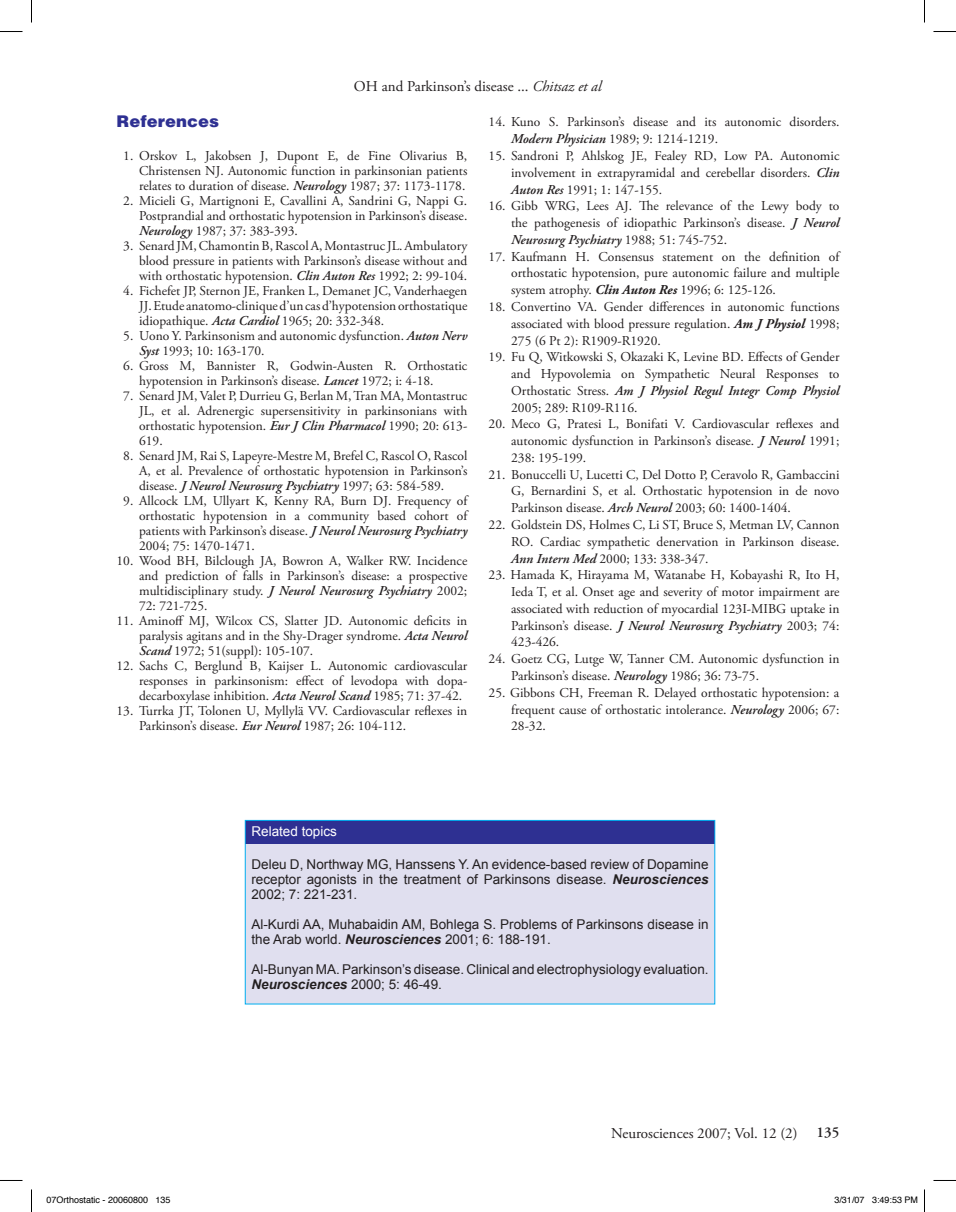
<style>
.page{position:relative;width:956px;height:1212px;background:#fff}
.page>*{position:absolute;margin:0;border:0;box-sizing:border-box;transform-origin:0 0}
.t1{font:900 16.5px "Helvetica";color:#2e3092}
.t2{font:15px "Adobe Garamond Pro";color:#231f20}
.t3{font:600 15px "Adobe Garamond Pro";color:#231f20}
.t4{font:13.5px/15px "Adobe Garamond Pro";color:#231f20;text-align:justify}
.t5{font:13.5px/15px "Arial";color:#231f20}
.t6{font:13.5px "Arial";color:#fff}
.t7{font:9px "Helvetica";color:#000}
.s1{font-style:italic}
.s2{font-weight:600;font-style:italic}
.s3{font-weight:700;font-style:italic}
</style>
<div class="page">
<div style="left:245px;top:820px;width:470px;height:23px;background:#2e3092"></div>
<div style="left:245px;top:843px;width:470px;height:160px;background:#e0dfef"></div>
<div style="left:245px;top:820px;width:470px;height:183px;border:1px solid #00aeef"></div>
<svg style="left:0;top:31px;width:22px;height:1px"></svg>
<svg style="left:933px;top:31px;width:23px;height:1px"></svg>
<svg style="left:31px;top:0;width:1px;height:22px"></svg>
<svg style="left:31px;top:1189px;width:1px;height:22px"></svg>
<svg style="left:924px;top:0;width:1px;height:22px"></svg>
<svg style="left:924px;top:1189px;width:1px;height:22px"></svg>
<p class="t2" style="left:354px;top:77px;width:249px">OH and Parkinson’s disease ... <span class="s1">Chitsaz et al</span></p>
<p class="t1" style="left:117px;top:111px;width:104px">References</p>
<p class="t4" style="left:139px;top:148px;width:330px;text-indent:-16px">1. Orskov L, Jakobsen J, Dupont E, de Fine Olivarius B, Christensen NJ. Autonomic function in parkinsonian patients relates to duration of disease. <span class="s2">Neurology</span> 1987; 37: 1173-1178.</p>
<p class="t4" style="left:139px;top:193px;width:330px;text-indent:-16px">2. Micieli G, Martignoni E, Cavallini A, Sandrini G, Nappi G.<br>Postprandial and orthostatic hypotension in Parkinson’s disease.<br><span class="s2">Neurology</span> 1987; 37: 383-393.</p>
<p class="t4" style="left:139px;top:238px;width:330px;text-indent:-16px">3. Senard JM, Chamontin B, Rascol A, Montastruc JL. Ambulatory blood pressure in patients with Parkinson’s disease without and with orthostatic hypotension. <span class="s2">Clin Auton Res</span> 1992; 2: 99-104.</p>
<p class="t4" style="left:139px;top:283px;width:330px;text-indent:-16px">4. Fichefet JP, Sternon JE, Franken L, Demanet JC, Vanderhaegen JJ. Etude anatomo-clinique d’un cas d’hypotension orthostatique idiopathique. <span class="s2">Acta Cardiol</span> 1965; 20: 332-348.</p>
<p class="t4" style="left:139px;top:328px;width:330px;text-indent:-16px">5. Uono Y. Parkinsonism and autonomic dysfunction. <span class="s2">Auton Nerv<br>Syst</span> 1993; 10: 163-170.</p>
<p class="t4" style="left:139px;top:358px;width:330px;text-indent:-16px">6. Gross M, Bannister R, Godwin-Austen R. Orthostatic hypotension in Parkinson’s disease. <span class="s2">Lancet</span> 1972; i: 4-18.</p>
<p class="t4" style="left:139px;top:388px;width:330px;text-indent:-16px">7. Senard JM, Valet P, Durrieu G, Berlan M, Tran MA, Montastruc JL, et al. Adrenergic supersensitivity in parkinsonians with orthostatic hypotension. <span class="s2">Eur J Clin Pharmacol</span> 1990; 20: 613- 619.</p>
<p class="t4" style="left:139px;top:448px;width:330px;text-indent:-16px">8. Senard JM, Rai S, Lapeyre-Mestre M, Brefel C, Rascol O, Rascol A, et al. Prevalence of orthostatic hypotension in Parkinson’s disease. <span class="s2">J Neurol Neurosurg Psychiatry</span> 1997; 63: 584-589.</p>
<p class="t4" style="left:139px;top:493px;width:330px;text-indent:-16px">9. Allcock LM, Ullyart K, Kenny RA, Burn DJ. Frequency of orthostatic hypotension in a community based cohort of patients with Parkinson’s disease. <span class="s2">J Neurol Neurosurg Psychiatry </span>2004; 75: 1470-1471.</p>
<p class="t4" style="left:139px;top:553px;width:330px;text-indent:-23px">10. Wood BH, Bilclough JA, Bowron A, Walker RW. Incidence and prediction of falls in Parkinson’s disease: a prospective multidisciplinary study. <span class="s2">J Neurol Neurosurg Psychiatry</span> 2002; 72: 721-725.</p>
<p class="t4" style="left:139px;top:613px;width:330px;text-indent:-23px">11. Aminoff MJ, Wilcox CS, Slatter JD. Autonomic deficits in paralysis agitans and in the Shy-Drager syndrome. <span class="s2">Acta Neurol Scand</span> 1972; 51(suppl): 105-107.</p>
<p class="t4" style="left:139px;top:658px;width:330px;text-indent:-23px">12. Sachs C, Berglund B, Kaijser L. Autonomic cardiovascular responses in parkinsonism: effect of levodopa with dopa&shy;decarboxylase inhibition. <span class="s2">Acta Neurol Scand</span> 1985; 71: 37-42.</p>
<p class="t4" style="left:139px;top:703px;width:330px;text-indent:-23px">13. Turrka JT, Tolonen U, Myllylä VV. Cardiovascular reflexes in<br>Parkinson’s disease. <span class="s2">Eur Neurol</span> 1987; 26: 104-112.</p>
<p class="t4" style="left:511px;top:114px;width:330px;line-height:16.8px;text-indent:-23px">14. Kuno S. Parkinson’s disease and its autonomic disorders.<br><span class="s2">Modern Physician</span> 1989; 9: 1214-1219.</p>
<p class="t4" style="left:511px;top:148px;width:330px;line-height:16.8px;text-indent:-23px">15. Sandroni P, Ahlskog JE, Fealey RD, Low PA. Autonomic involvement in extrapyramidal and cerebellar disorders. <span class="s2">Clin Auton Res</span> 1991; 1: 147-155.</p>
<p class="t4" style="left:511px;top:198px;width:330px;line-height:16.8px;text-indent:-23px">16. Gibb WRG, Lees AJ. The relevance of the Lewy body to the pathogenesis of idiopathic Parkinson’s disease. <span class="s2">J Neurol Neurosurg Psychiatry</span> 1988; 51: 745-752.</p>
<p class="t4" style="left:511px;top:248px;width:330px;line-height:16.8px;text-indent:-23px">17. Kaufmann H. Consensus statement on the definition of orthostatic hypotension, pure autonomic failure and multiple system atrophy. <span class="s3">Clin Auton Res</span> 1996; 6: 125-126.</p>
<p class="t4" style="left:511px;top:299px;width:330px;line-height:16.8px;text-indent:-23px">18. Convertino VA. Gender differences in autonomic functions associated with blood pressure regulation. <span class="s3">Am J Physiol</span> 1998; 275 (6 Pt 2): R1909-R1920.</p>
<p class="t4" style="left:511px;top:349px;width:330px;line-height:16.8px;text-indent:-23px">19. Fu Q, Witkowski S, Okazaki K, Levine BD. Effects of Gender and Hypovolemia on Sympathetic Neural Responses to Orthostatic Stress. <span class="s2">Am J Physiol Regul Integr Comp Physiol </span>2005; 289: R109-R116.</p>
<p class="t4" style="left:511px;top:416px;width:330px;line-height:16.8px;text-indent:-23px">20. Meco G, Pratesi L, Bonifati V. Cardiovascular reflexes and autonomic dysfunction in Parkinson’s disease. <span class="s2">J Neurol</span> 1991; 238: 195-199.</p>
<p class="t4" style="left:511px;top:466px;width:330px;line-height:16.8px;text-indent:-23px">21. Bonuccelli U, Lucetti C, Del Dotto P, Ceravolo R, Gambaccini G, Bernardini S, et al. Orthostatic hypotension in de novo Parkinson disease. <span class="s2">Arch Neurol</span> 2003; 60: 1400-1404.</p>
<p class="t4" style="left:511px;top:516px;width:330px;line-height:16.8px;text-indent:-23px">22. Goldstein DS, Holmes C, Li ST, Bruce S, Metman LV, Cannon RO. Cardiac sympathetic denervation in Parkinson disease.<br><span class="s2">Ann Intern Med</span> 2000; 133: 338-347.</p>
<p class="t4" style="left:511px;top:567px;width:330px;line-height:16.8px;text-indent:-23px">23. Hamada K, Hirayama M, Watanabe H, Kobayashi R, Ito H, Ieda T, et al. Onset age and severity of motor impairment are associated with reduction of myocardial 123I-MIBG uptake in Parkinson’s disease. <span class="s2">J Neurol Neurosurg Psychiatry</span> 2003; 74:<br>423-426.</p>
<p class="t4" style="left:511px;top:651px;width:330px;line-height:16.8px;text-indent:-23px">24. Goetz CG, Lutge W, Tanner CM. Autonomic dysfunction in<br>Parkinson’s disease. <span class="s2">Neurology</span> 1986; 36: 73-75.</p>
<p class="t4" style="left:511px;top:684px;width:330px;line-height:16.8px;text-indent:-23px">25. Gibbons CH, Freeman R. Delayed orthostatic hypotension: a frequent cause of orthostatic intolerance. <span class="s2">Neurology</span> 2006; 67:<br>28-32.</p>
<p class="t6" style="left:251px;top:823px;width:87px">Related topics</p>
<p class="t5" style="left:251px;top:856px;width:459px;text-align:justify">Deleu D, Northway MG, Hanssens Y. An evidence-based review of Dopamine receptor agonists in the treatment of Parkinsons disease. <span class="s3">Neurosciences </span>2002; 7: 221-231.</p>
<p class="t5" style="left:251px;top:916px;width:459px">Al-Kurdi AA, Muhabaidin AM, Bohlega S. Problems of Parkinsons disease in the Arab world. <span class="s3">Neurosciences</span> 2001; 6: 188-191.</p>
<p class="t5" style="left:251px;top:961px;width:459px">Al-Bunyan MA. Parkinson’s disease. Clinical and electrophysiology evaluation.<br><span class="s3">Neurosciences</span> 2000; 5: 46-49.</p>
<p class="t2" style="left:611px;top:1123px;width:188px">Neurosciences 2007; Vol. 12 (2)</p>
<p class="t3" style="left:816px;top:1123px;width:24px">135</p>
<p class="t7" style="left:46px;top:1191px;width:126px">07Orthostatic - 20060800 135</p>
<p class="t7" style="left:834px;top:1191px;width:85px">3/31/07 3:49:53 PM</p>
</div>
